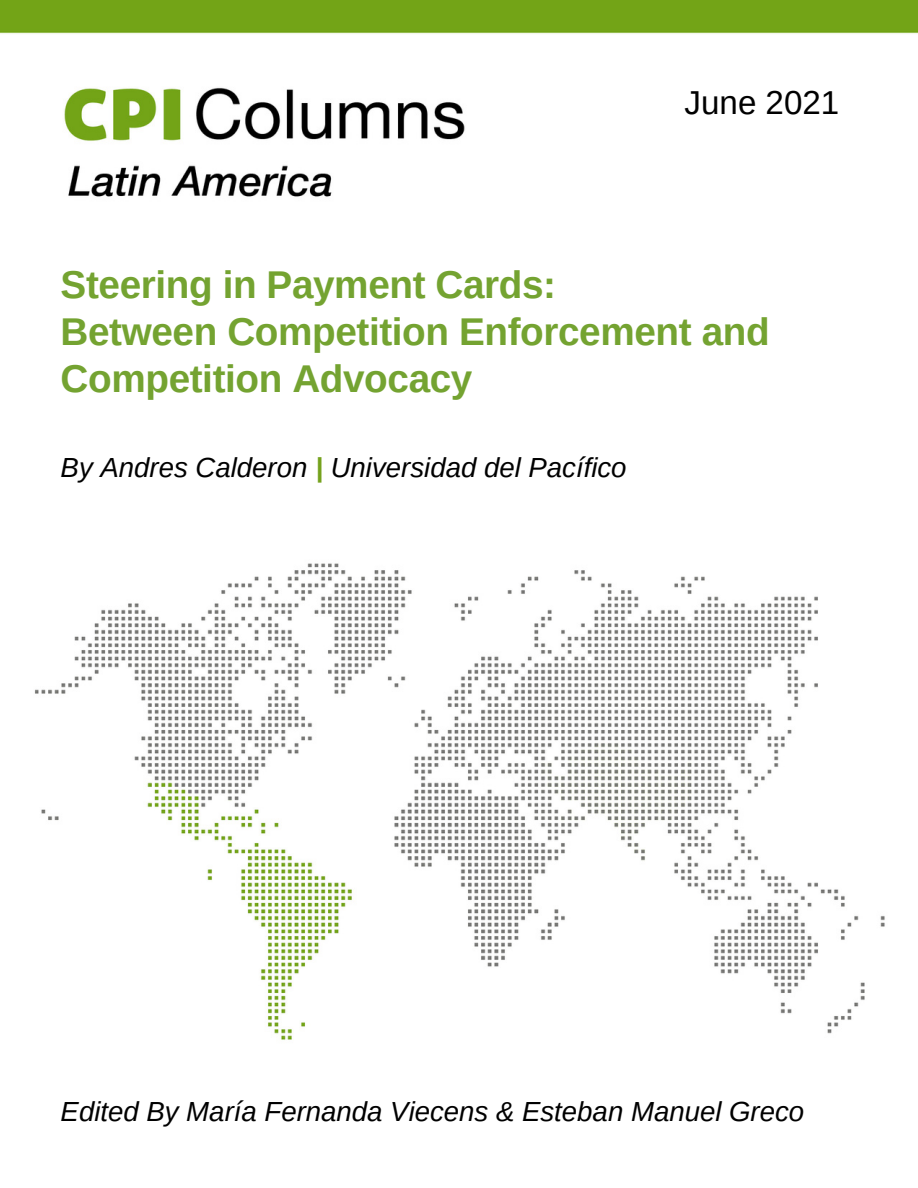
<style>
.page{position:relative;width:918px;height:1188px;background:#fff}
.page>*{position:absolute;margin:0;border:0;box-sizing:border-box;transform-origin:0 0}
.t1{font:700 38.7px/47.2px "Arimo";letter-spacing:-.01em;color:#74a331}
.t2{font:33.15px "Arimo";color:#000}
.t3{font:italic 27.6px "Arimo";color:#000}
.s1{font-weight:700;color:#75a21d}
</style>
<div class="page">
<img style="left:0;top:0;width:918px;height:1040px">
<p class="t2" style="left:685px;top:84px;width:156px">June 2021</p>
<p class="t1" style="left:61px;top:261px;width:497px">Steering in Payment Cards:</p>
<p class="t1" style="left:61px;top:308px;width:711px">Between Competition Enforcement and<br>Competition Advocacy</p>
<p class="t3" style="left:61px;top:452px;width:568px">By Andres Calderon <span class="s1">|</span> Universidad del Pacífico</p>
<p class="t3" style="left:61px;top:1097px;width:745px">Edited By María Fernanda Viecens &amp; Esteban Manuel Greco</p>
</div>
